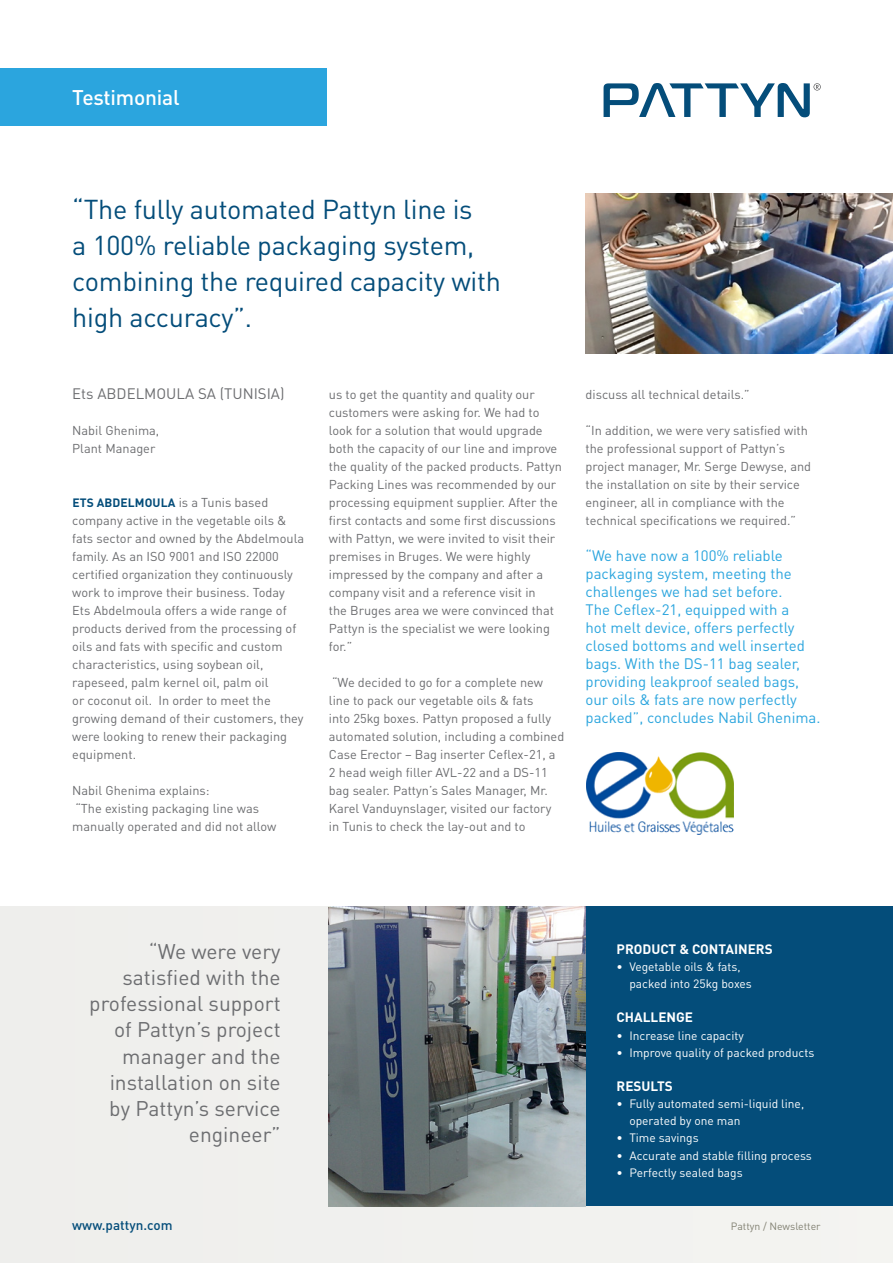
<style>
.page{position:relative;width:893px;height:1263px;background:#fff}
.page>*{position:absolute;margin:0;border:0;box-sizing:border-box;transform-origin:0 0}
.t1{font:27px/36px "DIN Pro";letter-spacing:-.01em;color:#044d7a}
.t2{font:21px/26.2px "DIN Pro";color:#6c6d70;text-align:right}
.t3{font:500 21px "DIN Pro";letter-spacing:-.01em;color:#fff}
.t4{font:15px/18px "DIN Pro";color:#2ba5de}
.t5{font:15px "DIN Pro";color:#6c6d70}
.t6{font:700 13.5px "DIN Pro";color:#fff}
.t7{font:500 13.5px "DIN Pro";color:#044d7a}
.t8{font:12.75px/18px "DIN Pro";color:#6c6d70}
.t9{font:12px/17.1px "DIN Pro";color:#fff}
.t10{font:700 12px "DIN Pro";letter-spacing:.01em;color:#044d7a}
.t11{font:10.5px "DIN Pro";color:#828173}
.s1{font-weight:400;font-size:12.75px;color:#6c6d70}
</style>
<div class="page">
<div style="left:0;top:906px;width:893px;height:357px;background:#f0efed"></div>
<div style="left:564px;top:906px;width:329px;height:300px;background:#044d7a"></div>
<svg style="left:604px;top:83px;width:217px;height:34px"></svg>
<img style="left:585px;top:193px;width:308px;height:161px">
<img style="left:586px;top:752px;width:147px;height:82px">
<img style="left:329px;top:906px;width:256px;height:300px">
<div style="left:0;top:68px;width:327px;height:58px;background:#2ba5de"></div>
<h2 class="t3" style="left:72px;top:83px;width:109px">Testimonial</h2>
<p class="t1" style="left:72px;top:190px;width:430px">“The fully automated Pattyn line is<br>a 100% reliable packaging system, combining the required capacity with high accuracy”.</p>
<p class="t5" style="left:72px;top:384px;width:214px">Ets ABDELMOULA SA (TUNISIA)</p>
<p class="t8" style="left:72px;top:421px;width:89px">Nabil Ghenima,</p>
<p class="t8" style="left:72px;top:439px;width:85px">Plant Manager</p>
<p class="t10" style="left:72px;top:495px;width:197px">ETS ABDELMOULA <span class="s1">is a Tunis based</span></p>
<p class="t8" style="left:72px;top:511px;width:233px">company active in the vegetable oils &amp; fats sector and owned by the Abdelmoula family. As an ISO 9001 and ISO 22000 certified organization they continuously work to improve their business. Today Ets Abdelmoula offers a wide range of products derived from the processing of oils and fats with specific and custom characteristics, using soybean oil, rapeseed, palm kernel oil, palm oil<br>or coconut oil. In order to meet the growing demand of their customers, they were looking to renew their packaging equipment.</p>
<p class="t8" style="left:72px;top:781px;width:139px">Nabil Ghenima explains:</p>
<p class="t8" style="left:72px;top:799px;width:206px">“The existing packaging line was manually operated and did not allow</p>
<p class="t8" style="left:329px;top:385px;width:235px">us to get the quantity and quality our customers were asking for. We had to look for a solution that would upgrade both the capacity of our line and improve the quality of the packed products. Pattyn Packing Lines was recommended by our processing equipment supplier. After the first contacts and some first discussions with Pattyn, we were invited to visit their premises in Bruges. We were highly impressed by the company and after a company visit and a reference visit in<br>the Bruges area we were convinced that Pattyn is the specialist we were looking for.”</p>
<p class="t8" style="left:329px;top:673px;width:237px">“We decided to go for a complete new<br>line to pack our vegetable oils &amp; fats<br>into 25kg boxes. Pattyn proposed a fully automated solution, including a combined Case Erector – Bag inserter Ceflex-21, a</p>
<p class="t8" style="left:329px;top:763px;width:224px">2 head weigh filler AVL-22 and a DS-11 bag sealer. Pattyn’s Sales Manager, Mr.<br>Karel Vanduynslager, visited our factory in Tunis to check the lay-out and to</p>
<p class="t8" style="left:585px;top:385px;width:166px">discuss all technical details.”</p>
<p class="t8" style="left:585px;top:421px;width:227px">“In addition, we were very satisfied with the professional support of Pattyn’s project manager, Mr. Serge Dewyse, and the installation on site by their service engineer, all in compliance with the technical specifications we required.”</p>
<p class="t4" style="left:585px;top:546px;width:237px">“We have now a 100% reliable packaging system, meeting the challenges we had set before.<br>The Ceflex-21, equipped with a<br>hot melt device, offers perfectly closed bottoms and well inserted bags. With the DS-11 bag sealer, providing leakproof sealed bags, our oils &amp; fats are now perfectly packed”, concludes Nabil Ghenima.</p>
<p class="t2" style="left:89px;top:937px;width:193px">“We were very satisfied with the professional support of Pattyn’s project manager and the installation on site by Pattyn’s service engineer”</p>
<p class="t6" style="left:617px;top:940px;width:158px">PRODUCT &amp; CONTAINERS</p>
<p class="t9" style="left:629px;top:958px;width:124px;text-indent:-13px">• Vegetable oils &amp; fats, packed into 25kg boxes</p>
<p class="t6" style="left:617px;top:1008px;width:78px">CHALLENGE</p>
<p class="t9" style="left:617px;top:1026px;width:129px">• Increase line capacity</p>
<p class="t9" style="left:617px;top:1043px;width:199px">• Improve quality of packed products</p>
<p class="t6" style="left:617px;top:1077px;width:58px">RESULTS</p>
<p class="t9" style="left:629px;top:1095px;width:176px;text-indent:-13px">• Fully automated semi-liquid line, operated by one man</p>
<p class="t9" style="left:617px;top:1129px;width:84px">• Time savings</p>
<p class="t9" style="left:617px;top:1146px;width:197px">• Accurate and stable filling process</p>
<p class="t9" style="left:617px;top:1163px;width:128px">• Perfectly sealed bags</p>
<p class="t7" style="left:72px;top:1215px;width:102px">www.pattyn.com</p>
<p class="t11" style="left:731px;top:1219px;width:91px">Pattyn / Newsletter</p>
</div>
